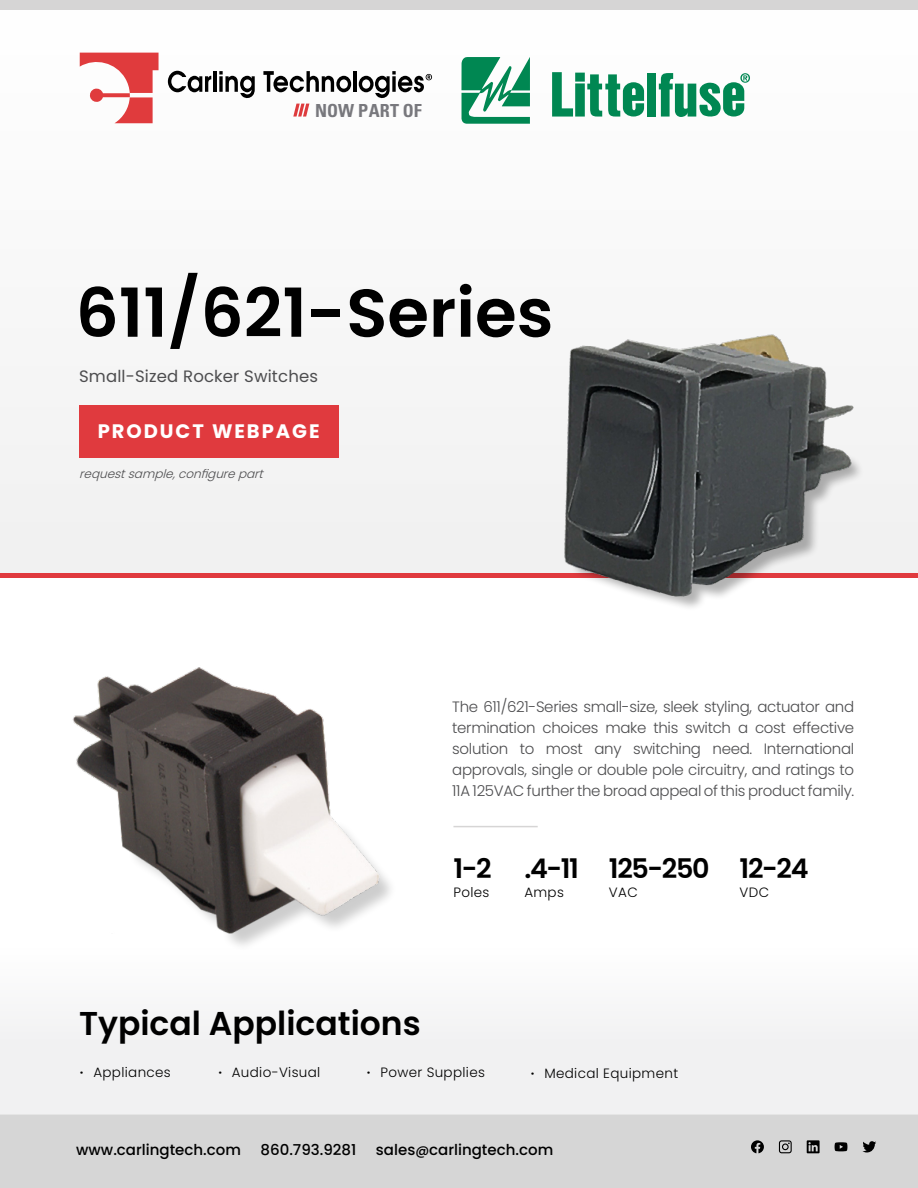
<style>
.page{position:relative;width:918px;height:1188px;background:#fff}
.page>*{position:absolute;margin:0;border:0;box-sizing:border-box;transform-origin:0 0}
.t1{font:600 67.5px "Poppins";color:#000}
.t2{font:600 33px "Poppins";color:#000}
.t3{font:600 27px "Poppins";letter-spacing:-.05em;color:#000}
.t4{font:700 19.5px "Poppins";letter-spacing:.1em;color:#fff}
.t5{font:700 condensed 18px "Univers LT Std";color:#78787d}
.t6{font:16.5px "Poppins";letter-spacing:.01em;color:#4d4d4f}
.t7{font:300 15px/21px "Poppins";letter-spacing:-.02em;color:#4d4d4f;text-align:justify}
.t8{font:500 15px "Poppins";color:#000}
.t9{font:300 13.5px "Poppins";letter-spacing:.025em;color:#000}
.t10{font:italic 300 12px "Poppins";color:#4d4d4f}
.s1{font-weight:600}
.s2{font-size:13.5px}
</style>
<div class="page">
<div style="left:0;top:9px;width:918px;height:564px;background:#f8f8f8"></div>
<div style="left:0;top:573px;width:918px;height:5px;background:#e03a3e"></div>
<div style="left:0;top:0;width:918px;height:9px;background:#d6d5d5"></div>
<div style="left:0;top:1115px;width:918px;height:73px;background:#d6d6d6"></div>
<div style="left:0;top:1019px;width:918px;height:96px;background:#f1f1f2"></div>
<svg style="left:807px;top:1140px;width:13px;height:13px"></svg>
<svg style="left:779px;top:1140px;width:13px;height:13px"></svg>
<svg style="left:751px;top:1140px;width:13px;height:13px"></svg>
<svg style="left:835px;top:1142px;width:12px;height:9px"></svg>
<svg style="left:862px;top:1141px;width:14px;height:12px"></svg>
<svg style="left:80px;top:53px;width:79px;height:70px"></svg>
<svg style="left:168px;top:71px;width:43px;height:21px"></svg>
<hr style="left:213px;top:71px;width:3px;height:21px;background:#000">
<svg style="left:219px;top:71px;width:36px;height:27px"></svg>
<svg style="left:263px;top:71px;width:88px;height:21px"></svg>
<hr style="left:353px;top:71px;width:4px;height:21px;background:#000">
<svg style="left:359px;top:71px;width:73px;height:27px"></svg>
<svg style="left:293px;top:104px;width:16px;height:13px"></svg>
<svg style="left:461px;top:57px;width:69px;height:67px"></svg>
<div style="left:647px;top:73px;width:9px;height:44px;background:#008752"></div>
<svg style="left:659px;top:73px;width:91px;height:44px"></svg>
<svg style="left:552px;top:72px;width:92px;height:45px"></svg>
<div style="left:79px;top:405px;width:259px;height:53px;background:#e03a3e"></div>
<div style="left:570px;top:448px;width:295px;height:164px;background:#000;opacity:.3"></div>
<img style="left:564px;top:334px;width:295px;height:268px">
<div style="left:123px;top:795px;width:275px;height:157px;background:#000;opacity:.2"></div>
<img style="left:72px;top:667px;width:326px;height:266px">
<hr style="left:453px;top:826px;width:85px;height:1px;background:#d6d5d5">
<p class="t5" style="left:315px;top:99px;width:108px">NOW PART OF</p>
<h1 class="t1" style="left:76px;top:274px;width:479px">611/621-Series</h1>
<p class="t6" style="left:79px;top:366px;width:240px">Small-Sized Rocker Switches</p>
<h3 class="t4" style="left:98px;top:420px;width:223px">PRODUCT WEBPAGE</h3>
<p class="t10" style="left:79px;top:467px;width:190px">requestsample,configurepart</p>
<p class="t7" style="left:452px;top:696px;width:404px">The 611/621-Series small-size, sleek styling, actuator and termination choices make this switch a cost effective solution to most any switching need. International approvals, single or double pole circuitry, and ratings to 11A 125VAC further the broad appeal of this product family.</p>
<h3 class="t3" style="left:453px;top:853px;width:357px">1-2 .4-11 125-250 12-24</h3>
<p class="t9" style="left:453px;top:884px;width:38px">Poles</p>
<p class="t9" style="left:524px;top:884px;width:41px">Amps</p>
<p class="t9" style="left:609px;top:884px;width:30px">VAC</p>
<p class="t9" style="left:740px;top:884px;width:31px">VDC</p>
<h2 class="t2" style="left:79px;top:1004px;width:343px">Typical Applications</h2>
<p class="t9" style="left:80px;top:1065px;width:92px"><span class="s1">∙</span> Appliances</p>
<p class="t9" style="left:218px;top:1065px;width:104px"><span class="s1">∙</span> Audio-Visual</p>
<p class="t9" style="left:367px;top:1065px;width:120px"><span class="s1">∙</span> Power Supplies</p>
<p class="t9" style="left:531px;top:1065px;width:149px"><span class="s1">∙</span> Medical Equipment</p>
<p class="t8" style="left:76px;top:1141px;width:166px">www.carlingtech.com</p>
<p class="t8" style="left:261px;top:1141px;width:97px">860.793.9281</p>
<p class="t8" style="left:376px;top:1141px;width:179px">sales<span class="s2">@</span>carlingtech.com</p>
</div>
